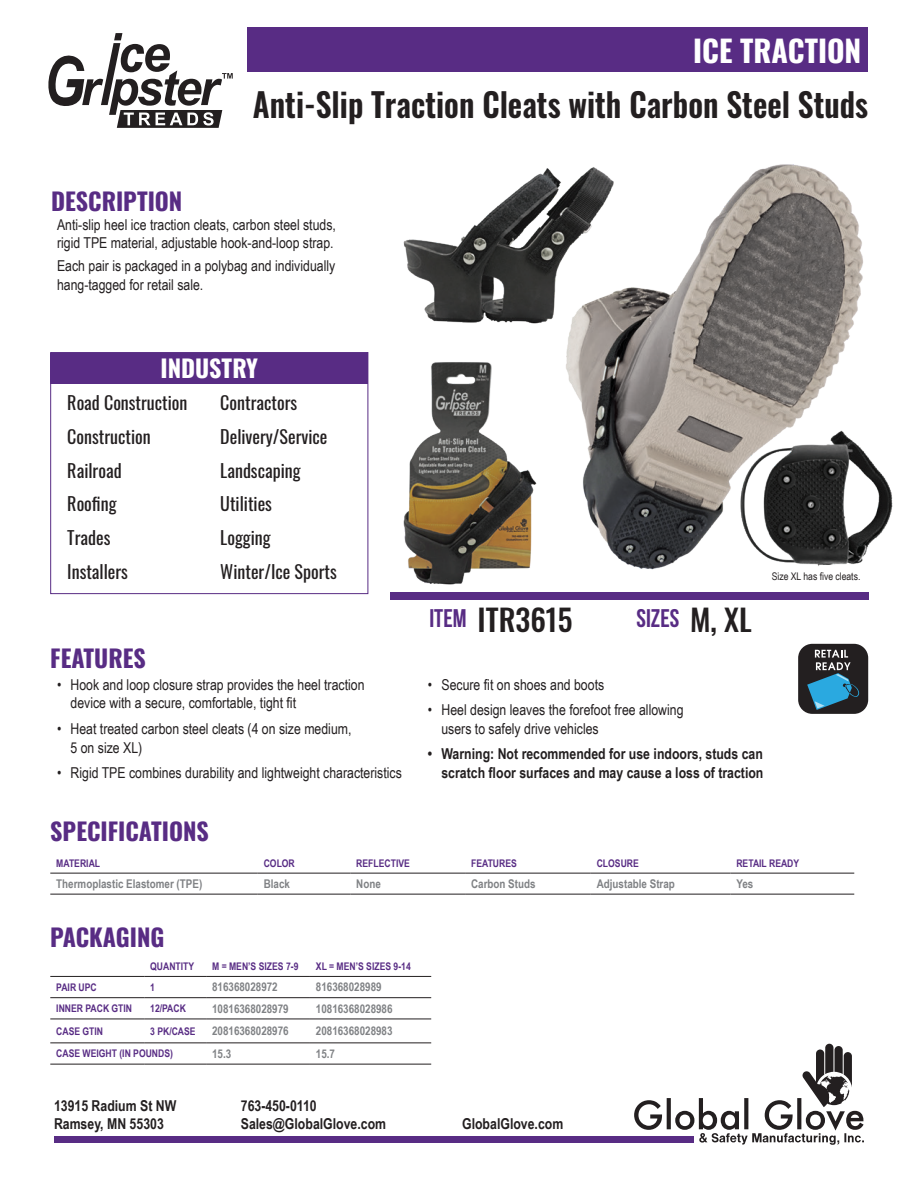
<style>
.page{position:relative;width:918px;height:1188px;background:#fff}
.page>*{position:absolute;margin:0;border:0;box-sizing:border-box;transform-origin:0 0}
.Heading{font:600 33px "Oswald";color:#231f20;scale:.95 1}
.Page_Header{font:700 30px "Oswald";color:#fff}
.Item_ID{font:500 30px "Oswald";color:#231f20}
.Sizes{font:500 30px "Oswald";color:#231f20}
.Item_and_Size_Header{font:700 25.5px "Bebas Neue";color:#582c84}
.Section_Title{font:700 24px "Oswald";color:#582c84}
.Industry_Head{font:700 24px "Oswald";color:#fff}
.Body_Industry{font:18px "Oswald";color:#231f20}
.Body_Text{font:15px/18.8px "Arial Narrow";color:#231f20}
.t1{font:700 15px/18px "Arial Narrow";color:#231f20}
.Packaging_Table_Copy{font:700 12px "Arial Narrow";color:#808285}
.Table_Copy{font:700 12px "Arial Narrow";color:#808285}
.Table_Headers{font:700 10.5px "Arial Narrow";color:#582c84}
.Page_Header-2{font:10.5px "Arial Narrow";color:#231f20}
</style>
<div class="page">
<div style="left:54px;top:1137px;width:639px;height:6px;background:#582c84"></div>
<svg style="left:634px;top:1044px;width:230px;height:101px"></svg>
<hr style="left:50px;top:976px;width:94px;height:1px;background:#231f20">
<hr style="left:144px;top:976px;width:62px;height:1px;background:#231f20">
<hr style="left:206px;top:976px;width:104px;height:1px;background:#231f20">
<hr style="left:310px;top:976px;width:121px;height:1px;background:#231f20">
<hr style="left:50px;top:997px;width:94px;height:1px;background:#231f20">
<hr style="left:144px;top:997px;width:62px;height:1px;background:#231f20">
<hr style="left:206px;top:997px;width:104px;height:1px;background:#231f20">
<hr style="left:310px;top:997px;width:121px;height:1px;background:#231f20">
<hr style="left:206px;top:1064px;width:104px;height:1px;background:#231f20">
<hr style="left:310px;top:1064px;width:121px;height:1px;background:#231f20">
<hr style="left:50px;top:1019px;width:94px;height:1px;background:#231f20">
<hr style="left:144px;top:1019px;width:62px;height:1px;background:#231f20">
<hr style="left:206px;top:1019px;width:104px;height:1px;background:#231f20">
<hr style="left:310px;top:1019px;width:121px;height:1px;background:#231f20">
<hr style="left:50px;top:1042px;width:94px;height:1px;background:#231f20">
<hr style="left:144px;top:1042px;width:62px;height:1px;background:#231f20">
<hr style="left:206px;top:1042px;width:104px;height:1px;background:#231f20">
<hr style="left:310px;top:1042px;width:121px;height:1px;background:#231f20">
<hr style="left:50px;top:1064px;width:94px;height:1px;background:#231f20">
<hr style="left:144px;top:1064px;width:62px;height:1px;background:#231f20">
<hr style="left:50px;top:873px;width:208px;height:1px;background:#231f20">
<hr style="left:258px;top:873px;width:92px;height:1px;background:#231f20">
<hr style="left:350px;top:873px;width:115px;height:1px;background:#231f20">
<hr style="left:465px;top:873px;width:126px;height:1px;background:#231f20">
<hr style="left:591px;top:873px;width:139px;height:1px;background:#231f20">
<hr style="left:730px;top:873px;width:124px;height:1px;background:#231f20">
<hr style="left:50px;top:894px;width:208px;height:1px;background:#231f20">
<hr style="left:258px;top:894px;width:92px;height:1px;background:#231f20">
<hr style="left:350px;top:894px;width:115px;height:1px;background:#231f20">
<hr style="left:465px;top:894px;width:126px;height:1px;background:#231f20">
<hr style="left:591px;top:894px;width:139px;height:1px;background:#231f20">
<hr style="left:730px;top:894px;width:124px;height:1px;background:#231f20">
<div style="left:50px;top:353px;width:318px;height:30px;background:#582c84"></div>
<div style="left:798px;top:644px;width:70px;height:70px;background:#231f20;border-radius:14px"></div>
<svg style="left:807px;top:650px;width:53px;height:60px"></svg>
<div style="left:390px;top:592px;width:478px;height:7px;background:#582c84"></div>
<img style="left:351px;top:360px;width:133px;height:226px">
<img style="left:403px;top:219px;width:81px;height:104px">
<img style="left:484px;top:164px;width:379px;height:406px">
<svg style="left:48px;top:33px;width:185px;height:95px"></svg>
<div style="left:247px;top:27px;width:621px;height:44px;background:#582c84"></div>
<img style="left:738px;top:427px;width:155px;height:143px">
<p class="Page_Header" style="left:693px;top:35px;width:170px">ICE TRACTION</p>
<p class="Section_Title" style="left:51px;top:189px;width:133px">DESCRIPTION</p>
<p class="Heading" style="left:253px;top:87px;width:649px">Anti-Slip Traction Cleats with Carbon Steel Studs</p>
<p class="Body_Text" style="left:57px;top:214px;width:280px">Anti-slip heel ice traction cleats, carbon steel studs, rigid TPE material, adjustable hook-and-loop strap.</p>
<p class="Body_Text" style="left:57px;top:256px;width:280px">Each pair is packaged in a polybag and individually hang-tagged for retail sale.</p>
<p class="Industry_Head" style="left:160px;top:356px;width:99px">INDUSTRY</p>
<p class="Body_Industry" style="left:67px;top:387px;width:122px">Road Construction</p>
<p class="Body_Industry" style="left:67px;top:420px;width:85px">Construction</p>
<p class="Body_Industry" style="left:67px;top:454px;width:56px">Railroad</p>
<p class="Body_Industry" style="left:67px;top:488px;width:51px">Roofing</p>
<p class="Body_Industry" style="left:67px;top:522px;width:45px">Trades</p>
<p class="Body_Industry" style="left:67px;top:555px;width:62px">Installers</p>
<p class="Body_Industry" style="left:220px;top:387px;width:78px">Contractors</p>
<p class="Body_Industry" style="left:220px;top:420px;width:109px">Delivery/Service</p>
<p class="Body_Industry" style="left:220px;top:454px;width:82px">Landscaping</p>
<p class="Body_Industry" style="left:220px;top:488px;width:53px">Utilities</p>
<p class="Body_Industry" style="left:220px;top:522px;width:52px">Logging</p>
<p class="Body_Industry" style="left:220px;top:555px;width:118px">Winter/Ice Sports</p>
<p class="Section_Title" style="left:50px;top:646px;width:97px">FEATURES</p>
<p class="Body_Text" style="left:71px;top:674px;width:295px;text-indent:-14px">• Hook and loop closure strap provides the heel traction device with a secure, comfortable, tight fit</p>
<p class="Body_Text" style="left:71px;top:719px;width:282px;text-indent:-14px">• Heat treated carbon steel cleats (4 on size medium,<br>5 on size XL)</p>
<p class="Body_Text" style="left:57px;top:763px;width:346px">• Rigid TPE combines durability and lightweight characteristics</p>
<p class="Section_Title" style="left:50px;top:818px;width:160px">SPECIFICATIONS</p>
<p class="Item_and_Size_Header" style="left:429px;top:604px;width:39px">ITEM</p>
<p class="Item_ID" style="left:478px;top:605px;width:96px">ITR3615</p>
<p class="Item_and_Size_Header" style="left:637px;top:604px;width:44px">SIZES</p>
<p class="Sizes" style="left:690px;top:605px;width:63px">M, XL</p>
<p class="Page_Header-2" style="left:772px;top:568px;width:90px">Size XL has five cleats.</p>
<p class="Body_Text" style="left:428px;top:674px;width:178px">• Secure fit on shoes and boots</p>
<p class="Body_Text" style="left:441px;top:700px;width:244px;text-indent:-14px">• Heel design leaves the forefoot free allowing users to safely drive vehicles</p>
<p class="t1" style="left:428px;top:744px;width:337px;line-height:18.8px;text-align:right">• Warning: Not recommended for use indoors, studs can scratch floor surfaces and may cause a loss of traction</p>
<p class="Table_Headers" style="left:56px;top:855px;width:45px">MATERIAL</p>
<p class="Table_Headers" style="left:264px;top:855px;width:33px">COLOR</p>
<p class="Table_Headers" style="left:356px;top:855px;width:55px">REFLECTIVE</p>
<p class="Table_Headers" style="left:471px;top:855px;width:47px">FEATURES</p>
<p class="Table_Headers" style="left:597px;top:855px;width:44px">CLOSURE</p>
<p class="Table_Headers" style="left:736px;top:855px;width:64px">RETAIL READY</p>
<p class="Table_Copy" style="left:56px;top:875px;width:148px">Thermoplastic Elastomer (TPE)</p>
<p class="Table_Copy" style="left:264px;top:875px;width:28px">Black</p>
<p class="Table_Copy" style="left:356px;top:875px;width:26px">None</p>
<p class="Table_Copy" style="left:471px;top:875px;width:66px">Carbon Studs</p>
<p class="Table_Copy" style="left:597px;top:875px;width:80px">Adjustable Strap</p>
<p class="Table_Copy" style="left:736px;top:875px;width:18px">Yes</p>
<p class="Section_Title" style="left:50px;top:925px;width:116px">PACKAGING</p>
<p class="Table_Headers" style="left:150px;top:959px;width:46px">QUANTITY</p>
<p class="Table_Headers" style="left:212px;top:959px;width:88px">M = MEN’S SIZES 7-9</p>
<p class="Table_Headers" style="left:316px;top:959px;width:96px">XL = MEN’S SIZES 9-14</p>
<p class="Table_Headers" style="left:56px;top:979px;width:42px">PAIR UPC</p>
<p class="Table_Headers" style="left:150px;top:979px;width:6px">1</p>
<p class="Packaging_Table_Copy" style="left:212px;top:978px;width:67px">816368028972</p>
<p class="Packaging_Table_Copy" style="left:316px;top:978px;width:67px">816368028989</p>
<p class="Table_Headers" style="left:56px;top:1000px;width:77px">INNER PACK GTIN</p>
<p class="Table_Headers" style="left:150px;top:1000px;width:37px">12/PACK</p>
<p class="Packaging_Table_Copy" style="left:212px;top:999px;width:78px">10816368028979</p>
<p class="Packaging_Table_Copy" style="left:316px;top:999px;width:78px">10816368028986</p>
<p class="Table_Headers" style="left:56px;top:1023px;width:48px">CASE GTIN</p>
<p class="Table_Headers" style="left:150px;top:1023px;width:47px">3 PK/CASE</p>
<p class="Packaging_Table_Copy" style="left:212px;top:1022px;width:78px">20816368028976</p>
<p class="Packaging_Table_Copy" style="left:316px;top:1022px;width:78px">20816368028983</p>
<p class="Table_Headers" style="left:56px;top:1046px;width:118px">CASE WEIGHT (IN POUNDS)</p>
<p class="Packaging_Table_Copy" style="left:212px;top:1045px;width:21px">15.3</p>
<p class="Packaging_Table_Copy" style="left:316px;top:1045px;width:21px">15.7</p>
<p class="t1" style="left:54px;top:1096px;width:124px">13915 Radium St NW<br>Ramsey, MN 55303</p>
<p class="t1" style="left:241px;top:1096px;width:147px">763-450-0110<br>Sales@GlobalGlove.com</p>
<p class="t1" style="left:462px;top:1114px;width:103px">GlobalGlove.com</p>
</div>
